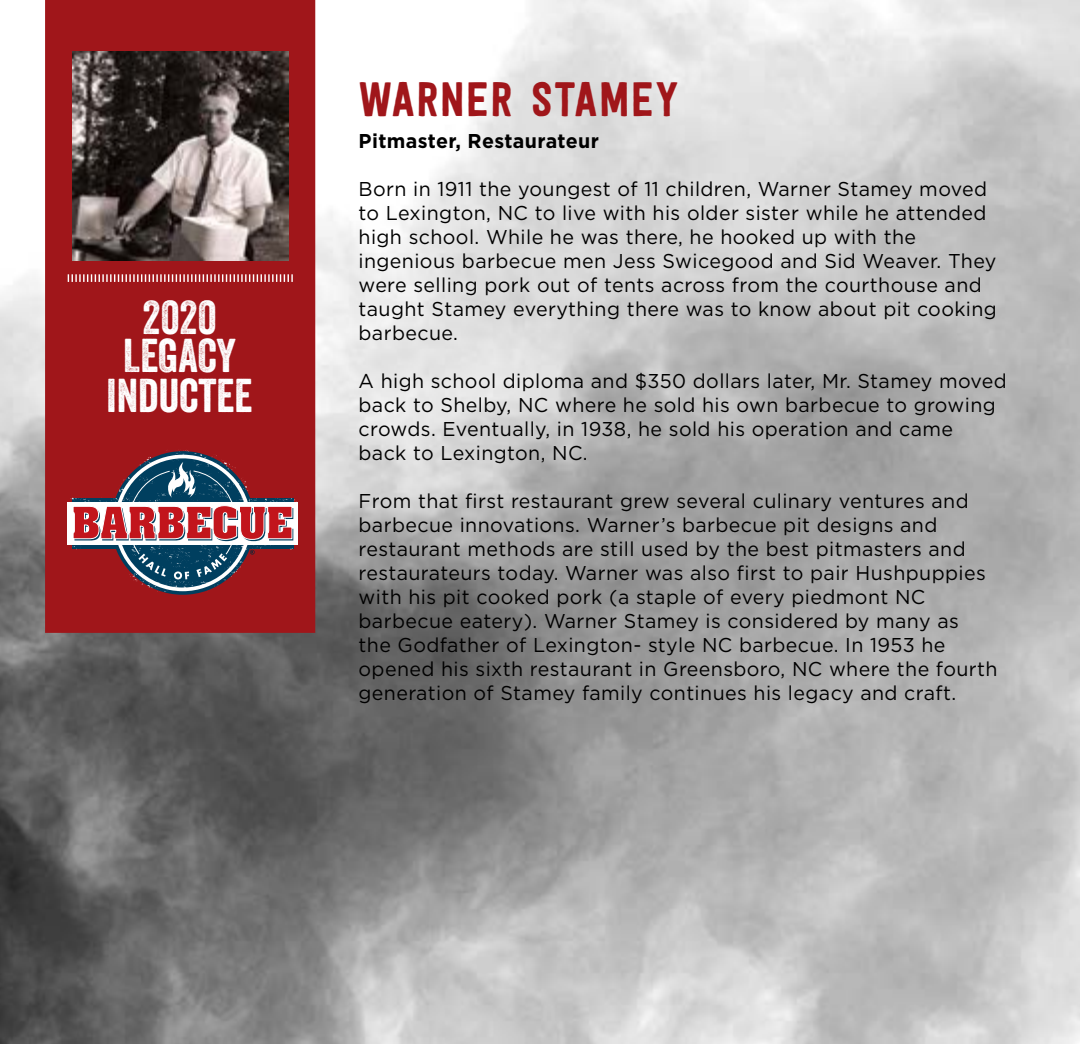
<style>
.page{position:relative;width:1080px;height:1044px;background:#fff}
.page>*{position:absolute;margin:0;border:0;box-sizing:border-box;transform-origin:0 0}
.t1{font:48px "Festivo LC Basic";letter-spacing:.02em;color:#a0161a}
.t2{font:46px/39px "Veneer";color:#fff;text-align:center}
.t3{font:20px/24px "Gotham";letter-spacing:.02em;color:#000}
.t4{font:700 20px "Gotham";letter-spacing:.02em;color:#000}
</style>
<div class="page">
<img style="left:0;top:0;width:1080px;height:1044px">
<div style="left:45px;top:0;width:270px;height:633px;background:#a0161a"></div>
<svg style="left:68px;top:274px;width:225px;height:8px;background:#c1686b"></svg>
<img style="left:72px;top:51px;width:216px;height:210px">
<svg style="left:70px;top:449px;width:227px;height:146px;background:#8a4f5a"></svg>
<h2 class="t2" style="left:107px;top:298px;width:148px">2020<br>LEGACY<br>INDUCTEE</h2>
<h1 class="t1" style="left:359px;top:70px;width:322px">WARNER STAMEY</h1>
<p class="t4" style="left:359px;top:130px;width:242px">Pitmaster, Restaurateur</p>
<p class="t3" style="left:359px;top:177px;width:640px">Born in 1911 the youngest of 11 children, Warner Stamey moved to Lexington, NC to live with his older sister while he attended high school. While he was there, he hooked up with the ingenious barbecue men Jess Swicegood and Sid Weaver. They were selling pork out of tents across from the courthouse and taught Stamey everything there was to know about pit cooking barbecue.</p>
<p class="t3" style="left:359px;top:369px;width:650px">A high school diploma and $350 dollars later, Mr. Stamey moved back to Shelby, NC where he sold his own barbecue to growing crowds. Eventually, in 1938, he sold his operation and came<br>back to Lexington, NC.</p>
<p class="t3" style="left:359px;top:489px;width:641px">From that first restaurant grew several culinary ventures and barbecue innovations. Warner’s barbecue pit designs and restaurant methods are still used by the best pitmasters and restaurateurs today. Warner was also first to pair Hushpuppies with his pit cooked pork (a staple of every piedmont NC barbecue eatery). Warner Stamey is considered by many as<br>the Godfather of Lexington- style NC barbecue. In 1953 he opened his sixth restaurant in Greensboro, NC where the fourth generation of Stamey family continues his legacy and craft.</p>
</div>
